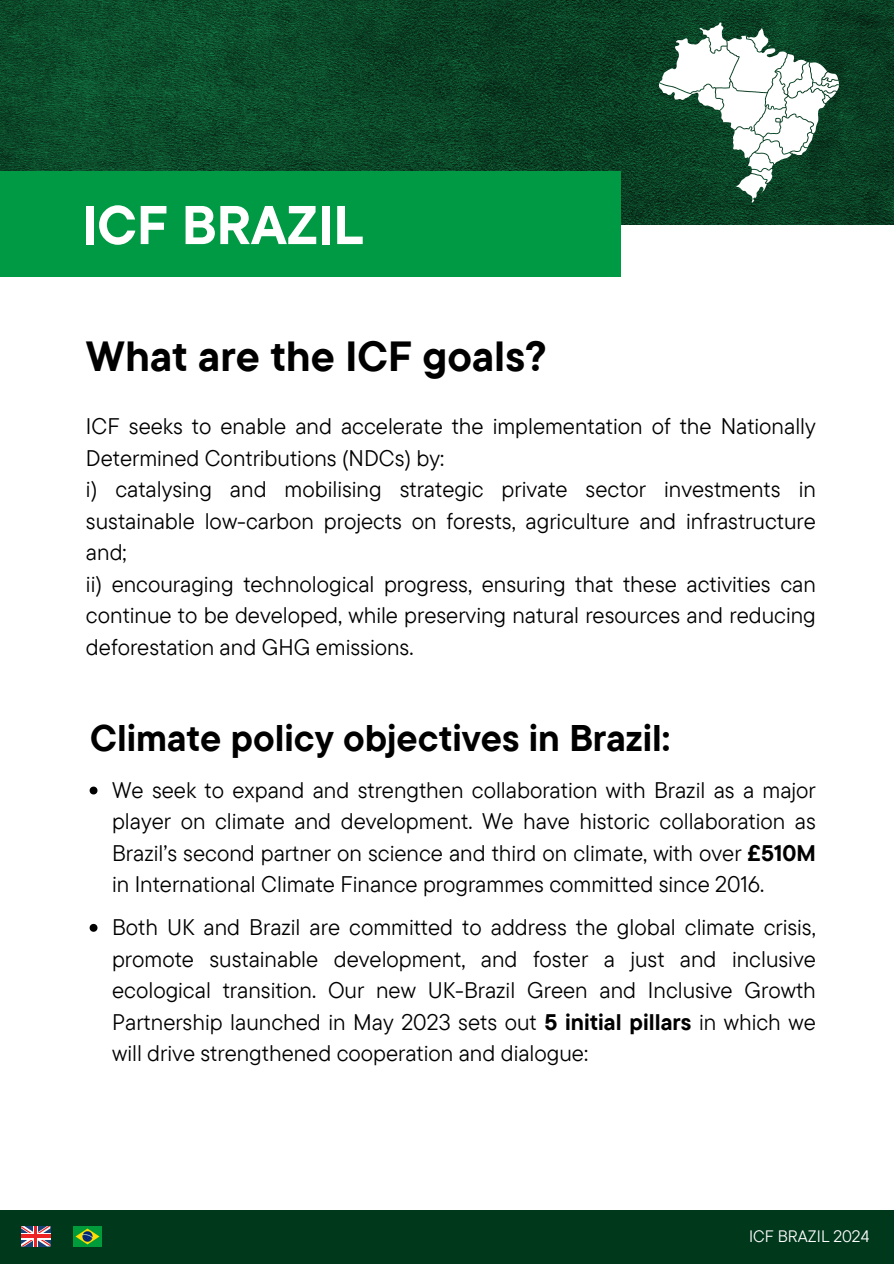
<style>
.page{position:relative;width:894px;height:1264px;background:#fff}
.page>*{position:absolute;margin:0;border:0;box-sizing:border-box;transform-origin:0 0}
.t1{font:700 54.45px "TT Commons Pro";color:#fff}
.t2{font:700 42px "TT Commons Pro";color:#000}
.t3{font:700 36.9px "TT Commons Pro";color:#000}
.t4{font:22.5px/31.5px "TT Commons Pro";color:#000;text-align:justify}
.t5{font:16.5px "TT Commons Pro";color:#fff}
.s1{font-weight:700}
</style>
<div class="page">
<img style="left:0;top:0;width:893px;height:224px">
<div style="left:0;top:171px;width:620px;height:105px;background:#094"></div>
<svg style="left:658px;top:22px;width:180px;height:180px"></svg>
<svg style="left:90px;top:786px;width:7px;height:8px"></svg>
<svg style="left:90px;top:923px;width:7px;height:8px"></svg>
<div style="left:0;top:1210px;width:893px;height:53px;background:#00381b"></div>
<svg style="left:21px;top:1226px;width:29px;height:20px"></svg>
<svg style="left:21px;top:1232px;width:29px;height:7px"></svg>
<hr style="left:34px;top:1226px;width:4px;height:20px;background:#fff">
<hr style="left:21px;top:1234px;width:29px;height:3px;background:#ee2323">
<hr style="left:34px;top:1226px;width:3px;height:20px;background:#ee2323">
<img style="left:74px;top:1226px;width:28px;height:20px">
<h1 class="t1" style="left:82px;top:190px;width:283px">ICF BRAZIL</h1>
<h2 class="t2" style="left:86px;top:329px;width:462px">What are the ICF goals?</h2>
<p class="t4" style="left:86px;top:410px;width:731px;text-align:left">ICF seeks to enable and accelerate the implementation of the Nationally Determined Contributions (NDCs) by:<br>i) catalysing and mobilising strategic private sector investments in sustainable low-carbon projects on forests, agriculture and infrastructure and;<br>ii) encouraging technological progress, ensuring that these activities can continue to be developed, while preserving natural resources and reducing deforestation and GHG emissions.</p>
<h3 class="t3" style="left:90px;top:713px;width:581px">Climate policy objectives in Brazil:</h3>
<p class="t4" style="left:112px;top:773px;width:705px">We seek to expand and strengthen collaboration with Brazil as a major player on climate and development. We have historic collaboration as Brazil’s second partner on science and third on climate, with over <span class="s1">£510M </span>in International Climate Finance programmes committed since 2016.</p>
<p class="t4" style="left:112px;top:911px;width:705px">Both UK and Brazil are committed to address the global climate crisis, promote sustainable development, and foster a just and inclusive ecological transition. Our new UK-Brazil Green and Inclusive Growth Partnership launched in May 2023 sets out <span class="s1">5 initial pillars</span> in which we will drive strengthened cooperation and dialogue:</p>
<p class="t5" style="left:748px;top:1225px;width:122px">ICF BRAZIL 2024</p>
</div>
